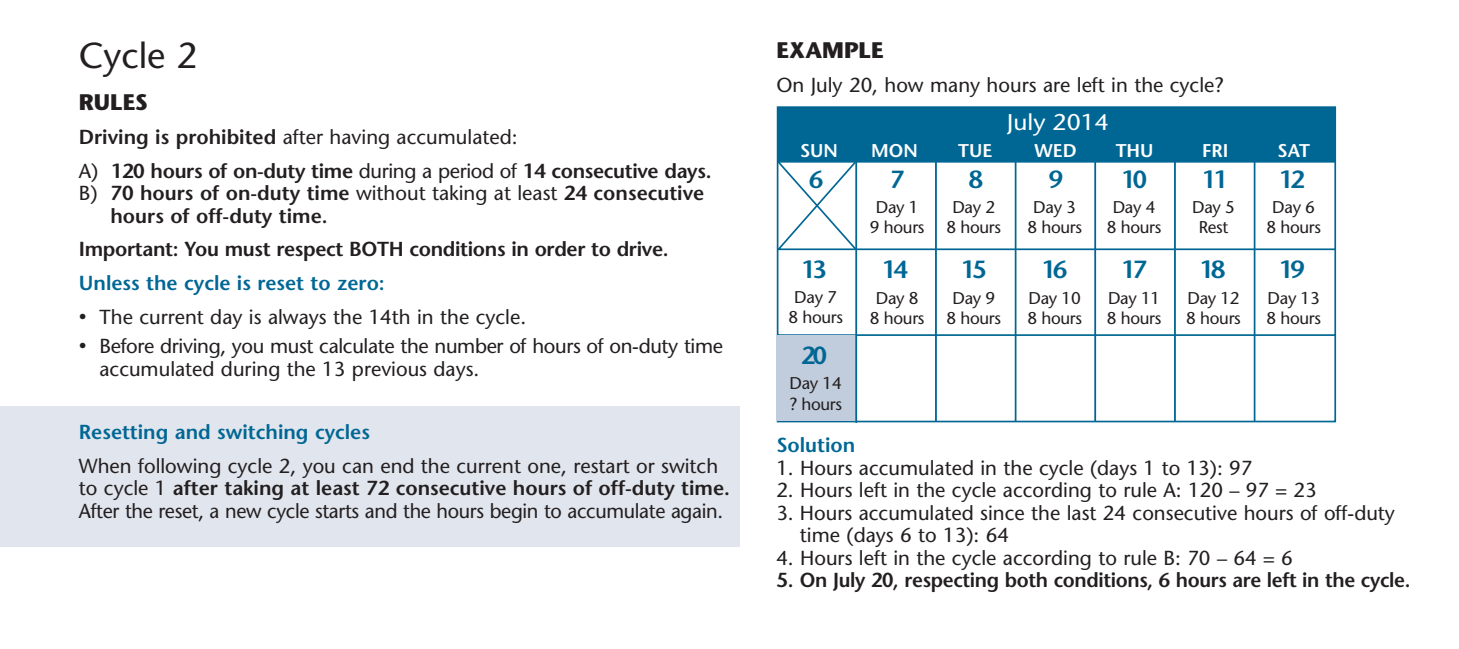
<style>
.page{position:relative;width:1459px;height:649px;background:#fff}
.page>*{position:absolute;margin:0;border:0;box-sizing:border-box;transform-origin:0 0}
.t1{font:36px "Stone Sans";color:#231f20}
.t2{font:600 24.75px "Stone Sans";letter-spacing:-.1em;color:#006794}
.t3{font:22.72px "Stone Sans";color:#fff;scale:1.08 1}
.t4{font:700 22.5px "Stone Sans";color:#231f20}
.t5{font:20.25px/22.5px "Stone Sans";color:#231f20}
.t6{font:600 20.25px/22.5px "Stone Sans";letter-spacing:-.015em;color:#231f20}
.t7{font:600 20.25px "Stone Sans";color:#006794}
.t8{font:600 18.45px "Stone Sans";color:#fff}
.t9{font:17.1px/20.5px "Stone Sans";letter-spacing:-.02em;color:#231f20}
.s1{font-weight:600}
.s2{font-weight:400}
.s3{font-size:15.75px}
</style>
<div class="page">
<div style="left:0;top:405px;width:739px;height:141px;background:#e1e5ed"></div>
<svg style="left:776px;top:106px;width:560px;height:317px"></svg>
<div style="left:777px;top:107px;width:558px;height:54px;background:#006794"></div>
<div style="left:776px;top:335px;width:80px;height:86px;background:#c1ccdc"></div>
<hr style="left:855px;top:143px;width:2px;height:280px;background:#006794">
<hr style="left:934px;top:143px;width:2px;height:278px;background:#006794">
<hr style="left:1014px;top:143px;width:2px;height:278px;background:#006794">
<hr style="left:1094px;top:143px;width:1px;height:278px;background:#006794">
<hr style="left:1173px;top:143px;width:2px;height:278px;background:#006794">
<hr style="left:1253px;top:143px;width:2px;height:278px;background:#006794">
<svg style="left:858px;top:159px;width:478px;height:92px"></svg>
<svg style="left:776px;top:159px;width:82px;height:93px"></svg>
<h3 class="t1" style="left:79px;top:41px;width:120px">Cycle 2</h3>
<p class="t4" style="left:79px;top:93px;width:70px">RULES</p>
<p class="t5" style="left:79px;top:127px;width:440px"><span class="s1">Driving is prohibited</span> after having accumulated:</p>
<p class="t6" style="left:79px;top:161px;width:634px"><span class="s2">A)</span> 120 hours of on-duty time <span class="s2">during a period of</span> 14 consecutive days.</p>
<p class="t6" style="left:110px;top:184px;width:595px;text-indent:-32px"><span class="s2">B)</span> 70 hours of on-duty time <span class="s2">without taking at least</span> 24 consecutive hours of off-duty time.</p>
<p class="t6" style="left:79px;top:240px;width:591px">Important: You must respect BOTH conditions in order to drive.</p>
<p class="t7" style="left:79px;top:275px;width:307px">Unless the cycle is reset to zero:</p>
<p class="t5" style="left:79px;top:308px;width:448px"><span class="s3">•</span> The current day is always the 14th in the cycle.</p>
<p class="t5" style="left:99px;top:337px;width:625px;text-indent:-21px"><span class="s3">•</span> Before driving, you must calculate the number of hours of on-duty time accumulated during the 13 previous days.</p>
<p class="t7" style="left:79px;top:424px;width:292px">Resetting and switching cycles</p>
<p class="t5" style="left:79px;top:456px;width:652px">When following cycle 2, you can end the current one, restart or switch to cycle 1 <span class="s1">after taking at least 72 consecutive hours of off-duty time.<br></span>After the reset, a new cycle starts and the hours begin to accumulate again.</p>
<p class="t4" style="left:776px;top:41px;width:109px">EXAMPLE</p>
<p class="t5" style="left:776px;top:76px;width:449px">On July 20, how many hours are left in the cycle?</p>
<p class="t3" style="left:1006px;top:113px;width:96px">July 2014</p>
<p class="t8" style="left:800px;top:144px;width:39px">SUN</p>
<p class="t8" style="left:871px;top:144px;width:48px">MON</p>
<p class="t8" style="left:958px;top:144px;width:36px">TUE</p>
<p class="t8" style="left:1034px;top:144px;width:44px">WED</p>
<p class="t8" style="left:1115px;top:144px;width:39px">THU</p>
<p class="t8" style="left:1201px;top:144px;width:28px">FRI</p>
<p class="t8" style="left:1277px;top:144px;width:34px">SAT</p>
<p class="t2" style="left:809px;top:170px;width:16px">6</p>
<p class="t2" style="left:890px;top:170px;width:16px">7</p>
<p class="t2" style="left:968px;top:170px;width:16px">8</p>
<p class="t2" style="left:1048px;top:170px;width:16px">9</p>
<p class="t2" style="left:1120px;top:170px;width:27px">10</p>
<p class="t2" style="left:1201px;top:170px;width:27px">11</p>
<p class="t2" style="left:1278px;top:170px;width:27px">12</p>
<p class="t9" style="left:875px;top:198px;width:44px">Day 1</p>
<p class="t9" style="left:952px;top:198px;width:44px">Day 2</p>
<p class="t9" style="left:1033px;top:198px;width:44px">Day 3</p>
<p class="t9" style="left:1112px;top:198px;width:44px">Day 4</p>
<p class="t9" style="left:1191px;top:198px;width:44px">Day 5</p>
<p class="t9" style="left:1272px;top:198px;width:44px">Day 6</p>
<p class="t9" style="left:869px;top:219px;width:56px">9 hours</p>
<p class="t9" style="left:946px;top:219px;width:56px">8 hours</p>
<p class="t9" style="left:1027px;top:219px;width:56px">8 hours</p>
<p class="t9" style="left:1106px;top:219px;width:56px">8 hours</p>
<p class="t9" style="left:1198px;top:219px;width:31px">Rest</p>
<p class="t9" style="left:1266px;top:219px;width:56px">8 hours</p>
<p class="t2" style="left:801px;top:260px;width:27px">13</p>
<p class="t2" style="left:881px;top:260px;width:27px">14</p>
<p class="t2" style="left:960px;top:260px;width:27px">15</p>
<p class="t2" style="left:1041px;top:260px;width:27px">16</p>
<p class="t2" style="left:1120px;top:260px;width:27px">17</p>
<p class="t2" style="left:1199px;top:260px;width:27px">18</p>
<p class="t2" style="left:1278px;top:260px;width:27px">19</p>
<p class="t9" style="left:794px;top:288px;width:44px">Day 7</p>
<p class="t9" style="left:875px;top:289px;width:44px">Day 8</p>
<p class="t9" style="left:952px;top:289px;width:44px">Day 9</p>
<p class="t9" style="left:1028px;top:289px;width:54px">Day 10</p>
<p class="t9" style="left:1107px;top:289px;width:54px">Day 11</p>
<p class="t9" style="left:1187px;top:289px;width:54px">Day 12</p>
<p class="t9" style="left:1267px;top:289px;width:54px">Day 13</p>
<p class="t9" style="left:788px;top:309px;width:56px">8 hours</p>
<p class="t9" style="left:869px;top:309px;width:56px">8 hours</p>
<p class="t9" style="left:946px;top:309px;width:56px">8 hours</p>
<p class="t9" style="left:1027px;top:309px;width:56px">8 hours</p>
<p class="t9" style="left:1106px;top:309px;width:56px">8 hours</p>
<p class="t9" style="left:1186px;top:309px;width:56px">8 hours</p>
<p class="t9" style="left:1266px;top:309px;width:56px">8 hours</p>
<p class="t2" style="left:801px;top:346px;width:27px">20</p>
<p class="t9" style="left:789px;top:375px;width:54px">Day 14 ? hours</p>
<p class="t7" style="left:776px;top:437px;width:81px">Solution</p>
<p class="t5" style="left:776px;top:458px;width:477px">1. Hours accumulated in the cycle (days 1 to 13): 97</p>
<p class="t5" style="left:776px;top:481px;width:542px">2. Hours left in the cycle according to rule A: 120 – 97 = 23</p>
<p class="t5" style="left:799px;top:503px;width:596px;text-indent:-24px">3. Hours accumulated since the last 24 consecutive hours of off-duty time (days 6 to 13): 64</p>
<p class="t5" style="left:776px;top:548px;width:518px">4. Hours left in the cycle according to rule B: 70 – 64 = 6</p>
<p class="t6" style="left:776px;top:571px;width:635px">5. On July 20, respecting both conditions, 6 hours are left in the cycle.</p>
</div>
